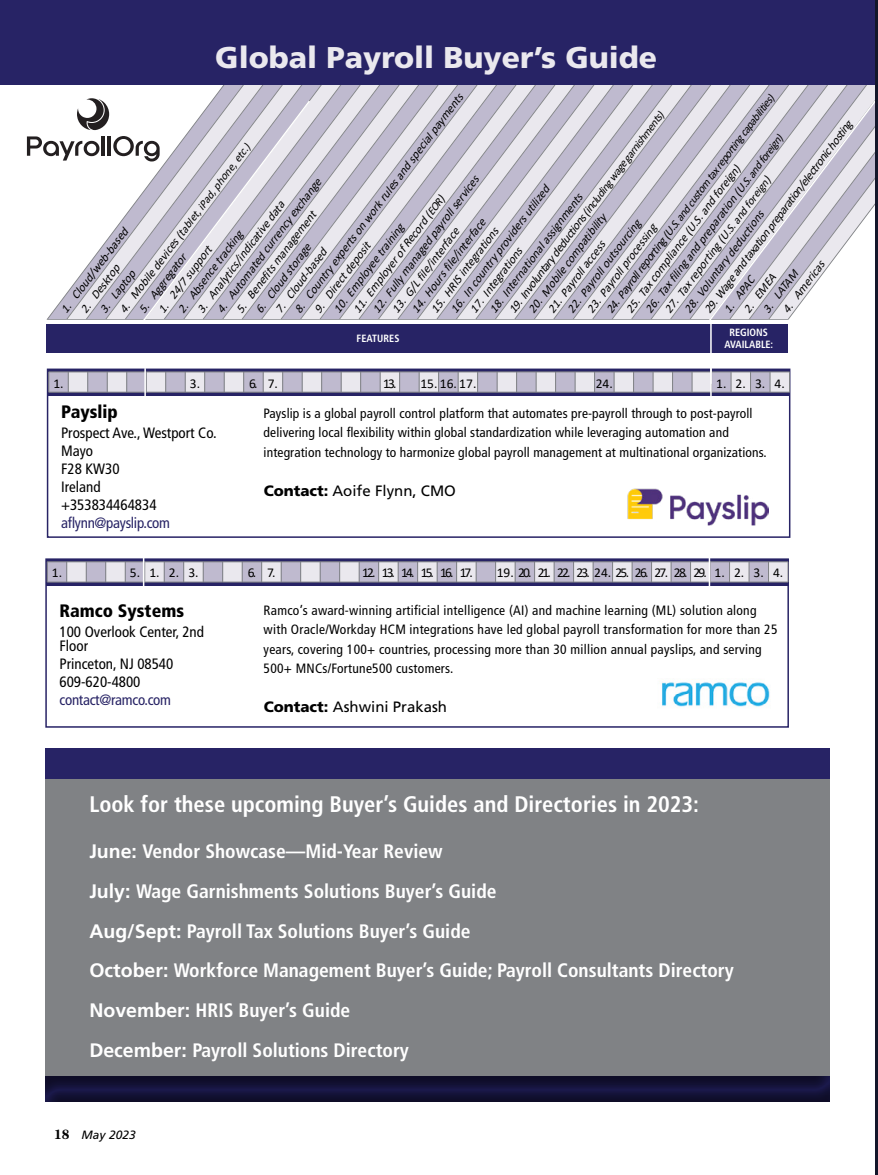
<style>
.page{position:relative;width:878px;height:1175px;background:#fff}
.page>*{position:absolute;margin:0;border:0;box-sizing:border-box;transform-origin:0 0}
.t1{font:900 30px "Frutiger LT Std";color:#eae8ee}
.t2{font:700 condensed 22.5px "Frutiger LT Std";color:#fff}
.t3{font:700 condensed 19.5px/39.8px "Frutiger LT Std";color:#fff}
.t4{font:900 condensed 18px "Frutiger LT Std";color:#000}
.t5{font:condensed 15px/18px "Frutiger LT Std";color:#000}
.t6{font:15px "Frutiger LT Std";color:#000}
.t7{font:condensed 15px "Frutiger LT Std";letter-spacing:-.02em;color:#272365}
.t8{font:condensed 13.5px/19.5px "Frutiger LT Std";letter-spacing:.01em;color:#000}
.t9{font:13.5px "Calibri";letter-spacing:-.135em;color:#000}
.t10{font:italic 12px "Calibri";color:#000}
.t11{font:italic 12px "Frutiger LT Std";color:#000}
.t12{font:italic 11.25px "Calibri";color:#000}
.t13{font:700 condensed 10.5px/12px "Frutiger LT Std";color:#fff;text-align:center}
.s1{font-size:12px}
.s2{font-size:11.25px}
.s3{font-weight:900}
.s4{font-stretch:normal}
.s5{font-family:"Century Std";font-weight:700;font-style:normal;font-size:13.5px}
</style>
<div class="page">
<div style="left:47px;top:368px;width:743px;height:170px;border:2px solid #272365"></div>
<svg style="left:48px;top:368px;width:742px;height:28px;background:#a6a3bb"></svg>
<div style="left:47px;top:324px;width:741px;height:28px;background:#272365"></div>
<div style="left:0;top:0;width:878px;height:85px;background:#272365"></div>
<hr style="left:710px;top:322px;width:1px;height:62px;background:#fff">
<div style="left:45px;top:558px;width:744px;height:169px;border:2px solid #272365"></div>
<svg style="left:47px;top:558px;width:741px;height:28px;background:#a5a2ba"></svg>
<hr style="left:708px;top:558px;width:2px;height:28px;background:#fff">
<div style="left:45px;top:778px;width:784px;height:319px;background:#808285"></div>
<div style="left:45px;top:748px;width:784px;height:30px;background:#272365"></div>
<div style="left:31px;top:1065px;width:811px;height:38px;background:#a0a9ad;opacity:.75"></div>
<hr style="left:875px;top:0;width:3px;height:1174px;background:#13162a">
<svg style="left:27px;top:85px;width:848px;height:235px;background:#d5d2dd"></svg>
<img style="left:662px;top:681px;width:108px;height:26px">
<img style="left:627px;top:489px;width:141px;height:36px">
<h1 class="t1" style="left:215px;top:39px;width:443px">Global Payroll Buyer’s Guide</h1>
<p class="t12" style="left:602px;top:307px;width:272px;rotate:-53deg"><span class="s1">24. Payroll reporting (U.</span>S. and custom tax reporting capabilities)</p>
<p class="t10" style="left:290px;top:307px;width:273px;rotate:-53deg">8. Country experts on work rules and special payments</p>
<p class="t10" style="left:504px;top:307px;width:251px;rotate:-53deg">19. Involuntary deductions (in<span class="s2">cluding wage garnishments)</span></p>
<p class="t10" style="left:699px;top:307px;width:239px;rotate:-53deg">29. Wage and taxation preparation/electronic hosting</p>
<p class="t10" style="left:641px;top:307px;width:222px;rotate:-53deg">26. Tax filing and preparation (U<span class="s2">.S. and foreign)</span></p>
<p class="t12" style="left:116px;top:307px;width:210px;rotate:-53deg"><span class="s1">4. Mobile devices (t</span>ablet, iPad, phone, etc.)</p>
<p class="t10" style="left:621px;top:307px;width:184px;rotate:-53deg">25. Tax compliance (U.S. and foreign)</p>
<p class="t10" style="left:660px;top:307px;width:169px;rotate:-53deg">27. Tax reporting (U<span class="s2">.S. and foreign</span>)</p>
<p class="t10" style="left:368px;top:307px;width:170px;rotate:-53deg">12. Fully managed payroll services</p>
<p class="t10" style="left:212px;top:307px;width:167px;rotate:-53deg">4. Automated currency exchange</p>
<p class="t10" style="left:446px;top:307px;width:158px;rotate:-53deg">16. In country providers utilized</p>
<p class="t10" style="left:485px;top:307px;width:148px;rotate:-53deg">18. International assignments</p>
<p class="t10" style="left:349px;top:307px;width:145px;rotate:-53deg">11. Employer of Record (<span class="s2">EOR</span>)</p>
<p class="t10" style="left:193px;top:307px;width:138px;rotate:-53deg">3. Analytics/indicative data</p>
<p class="t10" style="left:232px;top:307px;width:126px;rotate:-53deg">5. Benefits management</p>
<p class="t10" style="left:680px;top:307px;width:126px;rotate:-53deg">28. Voluntary deductions</p>
<p class="t10" style="left:524px;top:307px;width:123px;rotate:-53deg">20. Mobile compatibility</p>
<p class="t10" style="left:407px;top:307px;width:117px;rotate:-53deg">14. Hours file/interface</p>
<p class="t10" style="left:563px;top:307px;width:115px;rotate:-53deg">22. Payroll outsourcing</p>
<p class="t10" style="left:329px;top:307px;width:110px;rotate:-53deg">10. Employee training</p>
<p class="t10" style="left:582px;top:307px;width:109px;rotate:-53deg">23. Payroll processing</p>
<p class="t10" style="left:57px;top:307px;width:105px;rotate:-53deg">1. Cloud/web-based</p>
<p class="t10" style="left:427px;top:307px;width:105px;rotate:-53deg">15. HRIS integrations</p>
<p class="t10" style="left:388px;top:307px;width:105px;rotate:-53deg">13. G/L file/interface</p>
<p class="t10" style="left:174px;top:307px;width:102px;rotate:-53deg">2. Absence tracking</p>
<p class="t10" style="left:543px;top:307px;width:89px;rotate:-53deg">21. Payroll access</p>
<p class="t10" style="left:310px;top:307px;width:87px;rotate:-53deg">9. Direct deposit</p>
<p class="t10" style="left:251px;top:307px;width:86px;rotate:-53deg">6. Cloud storage</p>
<p class="t10" style="left:154px;top:307px;width:82px;rotate:-53deg">1. 24/7 support</p>
<p class="t10" style="left:271px;top:307px;width:79px;rotate:-53deg">7. Cloud-based</p>
<p class="t10" style="left:465px;top:307px;width:81px;rotate:-53deg">17. Integrations</p>
<p class="t10" style="left:135px;top:307px;width:73px;rotate:-53deg">5. Aggregator</p>
<p class="t10" style="left:778px;top:307px;width:64px;rotate:-53deg">4. Americas</p>
<p class="t10" style="left:76px;top:307px;width:59px;rotate:-53deg">2. Desktop</p>
<p class="t10" style="left:758px;top:307px;width:52px;rotate:-53deg">3. LATAM</p>
<p class="t10" style="left:96px;top:307px;width:52px;rotate:-53deg">3. Laptop</p>
<p class="t10" style="left:739px;top:307px;width:48px;rotate:-53deg">2. EMEA</p>
<p class="t10" style="left:719px;top:307px;width:44px;rotate:-53deg">1. APAC</p>
<p class="t13" style="left:356px;top:332px;width:44px">FEATURES</p>
<p class="t13" style="left:724px;top:326px;width:50px">REGIONS<br>AVAILABLE:</p>
<p class="t9" style="left:53px;top:374px;width:12px">1.</p>
<p class="t9" style="left:190px;top:374px;width:12px">3.</p>
<p class="t9" style="left:249px;top:374px;width:30px">6. 7.</p>
<p class="t9" style="left:383px;top:374px;width:95px">13. 15. 16. 17.</p>
<p class="t9" style="left:595px;top:374px;width:19px">24.</p>
<p class="t9" style="left:716px;top:374px;width:70px">1. 2. 3. 4.</p>
<p class="t8" style="left:263px;top:403px;width:504px">Payslip is a global payroll control platform that automates pre-payroll through to post-payroll delivering local flexibility within global standardization while leveraging automation and integration technology to harmonize global payroll management at multinational organizations.</p>
<p class="t6" style="left:264px;top:482px;width:194px"><span class="s3">Contact:</span> Aoife Flynn, CMO</p>
<h3 class="t4" style="left:61px;top:401px;width:58px">Payslip</h3>
<p class="t5" style="left:61px;top:424px;width:157px">Prospect Ave., Westport Co.<br>Mayo<br>F28 KW30<br>Ireland<br>+353834464834</p>
<p class="t7" style="left:61px;top:514px;width:110px">aflynn@payslip.com</p>
<p class="t9" style="left:52px;top:563px;width:12px">1.</p>
<p class="t9" style="left:130px;top:563px;width:70px">5. 1. 2. 3.</p>
<p class="t9" style="left:248px;top:563px;width:29px">6. 7.</p>
<p class="t9" style="left:362px;top:563px;width:112px">12. 13. 14. 15. 16. 17.</p>
<p class="t9" style="left:497px;top:563px;width:288px">19. 20. 21. 22. 23. 24. 25. 26. 27. 28. 29. 1. 2. 3. 4.</p>
<p class="t8" style="left:263px;top:600px;width:515px">Ramco’s award-winning artificial intelligence (AI) and machine learning (ML) solution along with Oracle/Workday HCM integrations have led global payroll transformation for more than 25 years, covering 100+ countries, processing more than 30 million annual payslips, and serving 500+ MNCs/Fortune500 customers.</p>
<p class="t6" style="left:264px;top:698px;width:185px"><span class="s3">Contact:</span> Ashwini Prakash</p>
<h3 class="t4" style="left:60px;top:600px;width:126px">Ramco Systems</h3>
<p class="t5" style="left:60px;top:625px;width:146px;line-height:13.5px">100 Overlook Center, 2nd<br>Floor</p>
<p class="t5" style="left:60px;top:654px;width:115px">Princeton, NJ 08540<br>609-620-4800</p>
<p class="t7" style="left:60px;top:690px;width:113px">contact@ramco.com</p>
<h2 class="t2" style="left:89px;top:790px;width:611px">Look for these upcoming Buyer’s Guides and Directories in 2023:</h2>
<p class="t3" style="left:89px;top:831px;width:646px"><span class="s4">June:</span> Vendor Showcase—Mid-Year Review<br><span class="s4">July:</span> Wage Garnishments Solutions Buyer’s Guide<br><span class="s4">Aug/Sept:</span> Payroll Tax Solutions Buyer’s Guide<br><span class="s4">October:</span> Workforce Management Buyer’s Guide; Payroll Consultants Directory <span class="s4">November:</span> HRIS Buyer’s Guide<br><span class="s4">December:</span> Payroll Solutions Directory</p>
<p class="t11" style="left:54px;top:1127px;width:83px"><span class="s5">18</span> May 2023</p>
</div>
